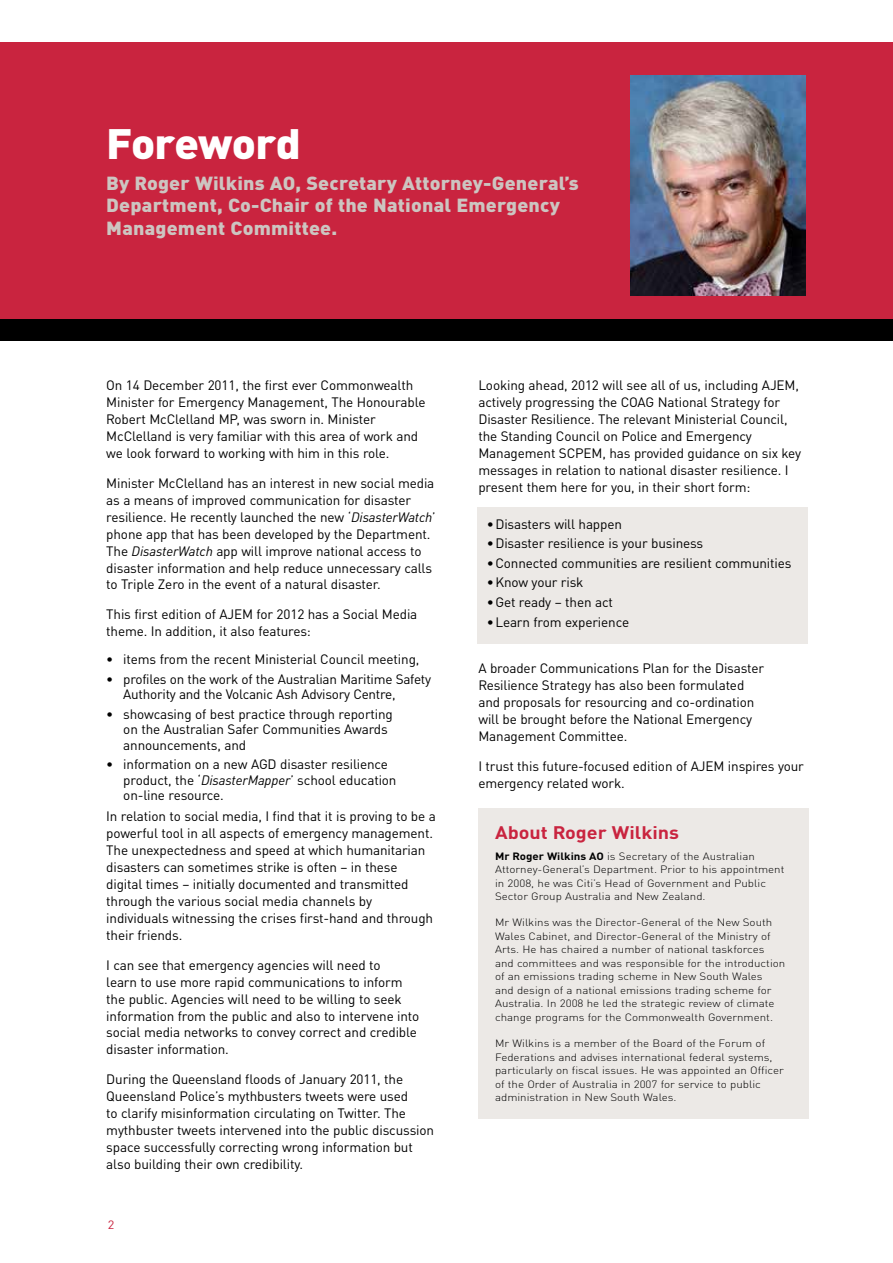
<style>
.page{position:relative;width:893px;height:1263px;background:#fff}
.page>*{position:absolute;margin:0;border:0;box-sizing:border-box;transform-origin:0 0}
.Article_Heading{font:900 42px "DINOT";letter-spacing:-.02em;color:#fff;scale:1.05 1}
.Article_Sub_Heading{font:900 18.75px/22.5px "DINOT";letter-spacing:.01em;color:#cdc5c1;scale:1.05 1}
.t1{font:700 18px "DINOT";color:#c9243f;scale:1.1 1}
.Body_Text{font:13.5px/17px "DINOT";letter-spacing:-.01em;color:#000}
.t2{font:12px "DINOT";color:#c9243f;scale:1.05 1}
.Authors_Text{font:300 10.5px/13.5px "DINOT";color:#000;scale:1.1 1}
.s1{font-style:italic}
.s2{font-weight:700}
</style>
<div class="page">
<div style="left:478px;top:507px;width:330px;height:137px;background:#ece9e6"></div>
<div style="left:0;top:43px;width:893px;height:276px;background:#c9243f"></div>
<div style="left:0;top:319px;width:893px;height:21px;background:#000"></div>
<img style="left:630px;top:76px;width:176px;height:220px">
<div style="left:478px;top:808px;width:330px;height:310px;background:#ece9e6"></div>
<p class="Article_Heading" style="left:106px;top:115px;width:187px">Foreword</p>
<p class="Article_Sub_Heading" style="left:106px;top:171px;width:452px">By Roger Wilkins AO, Secretary Attorney-General’s<br>Department, Co-Chair of the National Emergency<br>Management Committee.</p>
<p class="Body_Text" style="left:106px;top:377px;width:321px">On 14 December 2011, the first ever Commonwealth Minister for Emergency Management, The Honourable Robert McClelland MP, was sworn in. Minister McClelland is very familiar with this area of work and we look forward to working with him in this role.</p>
<p class="Body_Text" style="left:106px;top:474px;width:331px">Minister McClelland has an interest in new social media as a means of improved communication for disaster resilience. He recently launched the new ‘<span class="s1">DisasterWatch</span>’ phone app that has been developed by the Department.<br>The <span class="s1">DisasterWatch</span> app will improve national access to disaster information and help reduce unnecessary calls to Triple Zero in the event of a natural disaster.</p>
<p class="Body_Text" style="left:106px;top:606px;width:313px">This first edition of AJEM for 2012 has a Social Media theme. In addition, it also features:</p>
<p class="Body_Text" style="left:106px;top:651px;width:315px">• items from the recent Ministerial Council meeting,</p>
<p class="Body_Text" style="left:123px;top:671px;width:309px;line-height:15.5px;text-indent:-17px">• profiles on the work of the Australian Maritime Safety<br>Authority and the Volcanic Ash Advisory Centre,</p>
<p class="Body_Text" style="left:123px;top:706px;width:271px;line-height:15.5px;text-indent:-17px">• showcasing of best practice through reporting on the Australian Safer Communities Awards announcements, and</p>
<p class="Body_Text" style="left:123px;top:756px;width:275px;line-height:15.5px;text-indent:-17px">• information on a new AGD disaster resilience product, the ‘<span class="s1">DisasterMapper</span>’ school education on-line resource.</p>
<p class="Body_Text" style="left:106px;top:808px;width:331px">In relation to social media, I find that it is proving to be a powerful tool in all aspects of emergency management.<br>The unexpectedness and speed at which humanitarian disasters can sometimes strike is often – in these digital times – initially documented and transmitted through the various social media channels by individuals witnessing the crises first-hand and through their friends.</p>
<p class="Body_Text" style="left:106px;top:956px;width:315px">I can see that emergency agencies will need to<br>learn to use more rapid communications to inform the public. Agencies will need to be willing to seek information from the public and also to intervene into social media networks to convey correct and credible disaster information.</p>
<p class="Body_Text" style="left:106px;top:1070px;width:329px">During the Queensland floods of January 2011, the Queensland Police’s mythbusters tweets were used<br>to clarify misinformation circulating on Twitter. The mythbuster tweets intervened into the public discussion space successfully correcting wrong information but also building their own credibility.</p>
<p class="t2" style="left:108px;top:1217px;width:8px">2</p>
<p class="Body_Text" style="left:478px;top:377px;width:324px">Looking ahead, 2012 will see all of us, including AJEM, actively progressing the COAG National Strategy for Disaster Resilience. The relevant Ministerial Council, the Standing Council on Police and Emergency Management SCPEM, has provided guidance on six key messages in relation to national disaster resilience. I present them here for you, in their short form:</p>
<p class="Body_Text" style="left:487px;top:515px;width:137px">•Disasters will happen</p>
<p class="Body_Text" style="left:487px;top:535px;width:218px">•Disaster resilience is your business</p>
<p class="Body_Text" style="left:487px;top:554px;width:306px">•Connected communities are resilient communities</p>
<p class="Body_Text" style="left:487px;top:574px;width:98px">•Know your risk</p>
<p class="Body_Text" style="left:487px;top:593px;width:128px">•Get ready – then act</p>
<p class="Body_Text" style="left:487px;top:613px;width:144px">•Learn from experience</p>
<p class="Body_Text" style="left:478px;top:660px;width:287px">A broader Communications Plan for the Disaster Resilience Strategy has also been formulated and proposals for resourcing and co-ordination will be brought before the National Emergency Management Committee.</p>
<p class="Body_Text" style="left:478px;top:757px;width:327px">I trust this future-focused edition of AJEM inspires your emergency related work.</p>
<p class="t1" style="left:495px;top:820px;width:169px">About Roger Wilkins</p>
<p class="Authors_Text" style="left:495px;top:849px;width:265px"><span class="s2">Mr Roger Wilkins AO</span> is Secretary of the Australian Attorney-General’s Department. Prior to his appointment in 2008, he was Citi’s Head of Government and Public Sector Group Australia and New Zealand.</p>
<p class="Authors_Text" style="left:495px;top:916px;width:265px">Mr Wilkins was the Director-General of the New South Wales Cabinet, and Director-General of the Ministry of Arts. He has chaired a number of national taskforces and committees and was responsible for the introduction of an emissions trading scheme in New South Wales<br>and design of a national emissions trading scheme for Australia. In 2008 he led the strategic review of climate change programs for the Commonwealth Government.</p>
<p class="Authors_Text" style="left:495px;top:1036px;width:264px">Mr Wilkins is a member of the Board of the Forum of Federations and advises international federal systems, particularly on fiscal issues. He was appointed an Officer of the Order of Australia in 2007 for service to public administration in New South Wales.</p>
</div>
